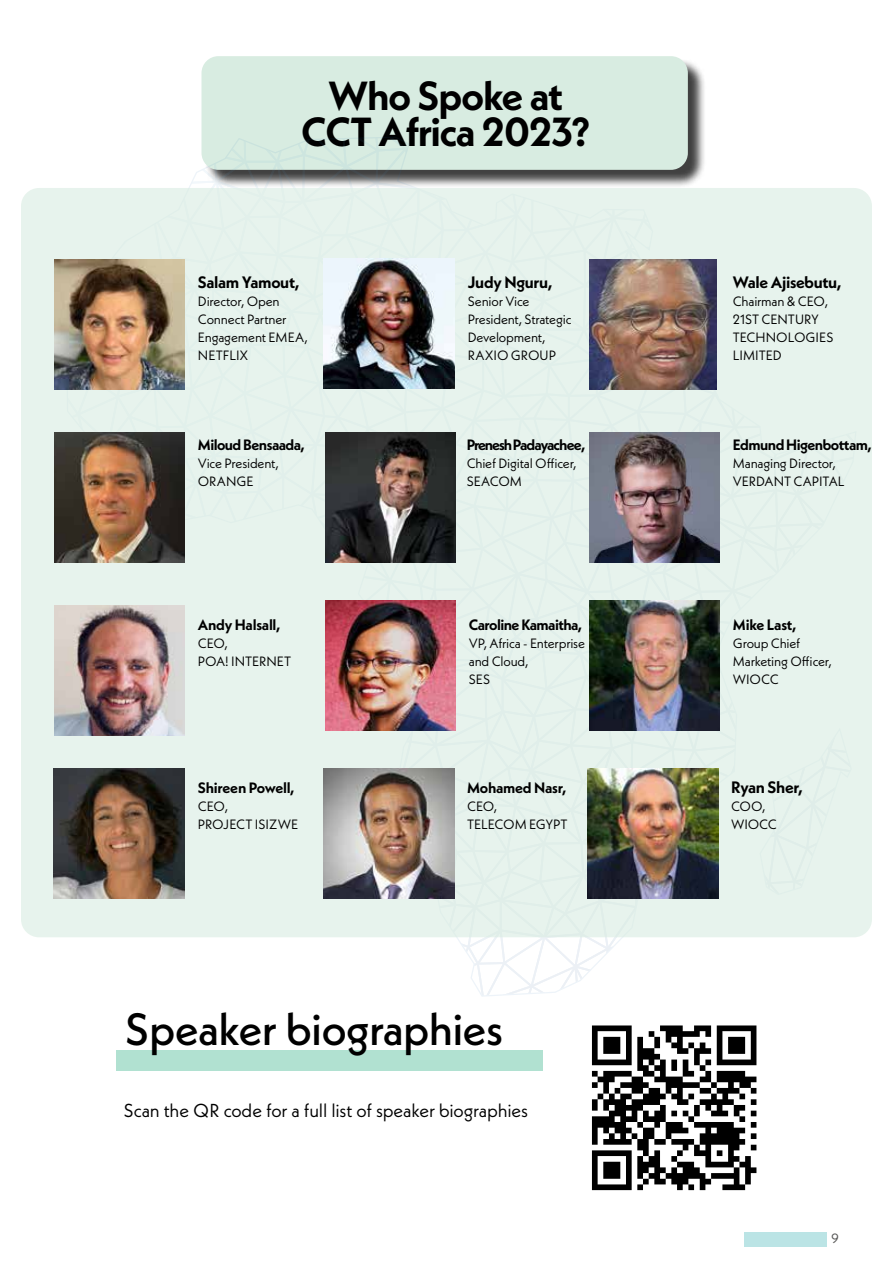
<style>
.page{position:relative;width:893px;height:1268px;background:#fff}
.page>*{position:absolute;margin:0;border:0;box-sizing:border-box;transform-origin:0 0}
.t1{font:500 45px "Neue Kabel";letter-spacing:-.01em;color:#000}
.t2{font:700 40.5px/36px "Neue Kabel";letter-spacing:-.03em;color:#000;text-align:center}
.t3{font:18.75px "Neue Kabel";letter-spacing:-.01em;color:#000}
.t4{font:700 16.5px "Neue Kabel";letter-spacing:-.02em;color:#000}
.t5{font:700 15px "Neue Kabel";letter-spacing:-.035em;color:#000}
.t6{font:700 15px "Neue Kabel";letter-spacing:-.015em;color:#000}
.t7{font:700 15px "Neue Kabel";letter-spacing:-.075em;color:#000}
.t8{font:13.5px/18px "Neue Kabel";letter-spacing:-.015em;color:#000}
.t9{font:13.5px "Neue Kabel";color:#575756}
</style>
<div class="page">
<div style="left:204px;top:58px;width:502px;height:131px;background:#000;opacity:.75"></div>
<div style="left:201px;top:56px;width:487px;height:114px;background:#d8ece1;border-radius:17px"></div>
<svg style="left:189px;top:136px;width:517px;height:861px"></svg>
<div style="left:21px;top:188px;width:851px;height:749px;background:#e7f3ed;border-radius:18px"></div>
<img style="left:324px;top:258px;width:131px;height:130px">
<img style="left:589px;top:259px;width:127px;height:130px">
<img style="left:54px;top:259px;width:131px;height:130px">
<img style="left:325px;top:432px;width:131px;height:130px">
<img style="left:589px;top:432px;width:131px;height:130px">
<img style="left:54px;top:432px;width:131px;height:130px">
<img style="left:325px;top:600px;width:131px;height:130px">
<img style="left:589px;top:600px;width:131px;height:130px">
<img style="left:54px;top:605px;width:131px;height:130px">
<img style="left:323px;top:768px;width:131px;height:130px">
<img style="left:53px;top:768px;width:131px;height:130px">
<img style="left:587px;top:768px;width:131px;height:130px">
<div style="left:116px;top:1049px;width:427px;height:21px;background:#b1e1d1"></div>
<svg style="left:591px;top:1025px;width:166px;height:166px"></svg>
<div style="left:745px;top:1232px;width:82px;height:14px;background:#bbe4e5"></div>
<h2 class="t2" style="left:301px;top:78px;width:291px">Who Spoke at<br>CCT Africa 2023?</h2>
<p class="t4" style="left:198px;top:272px;width:103px">Salam Yamout,</p>
<p class="t8" style="left:198px;top:292px;width:112px">Director, Open<br>Connect Partner<br>Engagement EMEA,<br>NETFLIX</p>
<p class="t5" style="left:198px;top:435px;width:109px">Miloud Bensaada,</p>
<p class="t8" style="left:198px;top:454px;width:83px">Vice President,<br>ORANGE</p>
<p class="t6" style="left:198px;top:615px;width:84px">Andy Halsall,</p>
<p class="t8" style="left:198px;top:634px;width:95px">CEO,<br>POA! INTERNET</p>
<p class="t6" style="left:198px;top:777px;width:98px">Shireen Powell,</p>
<p class="t8" style="left:198px;top:796px;width:102px">CEO,<br>PROJECT ISIZWE</p>
<p class="t4" style="left:468px;top:272px;width:86px">Judy Nguru,</p>
<p class="t8" style="left:468px;top:292px;width:105px">Senior Vice<br>President, Strategic<br>Development,<br>RAXIO GROUP</p>
<p class="t7" style="left:467px;top:435px;width:120px">Prenesh Padayachee,</p>
<p class="t8" style="left:467px;top:454px;width:111px">Chief Digital Officer,<br>SEACOM</p>
<p class="t5" style="left:469px;top:615px;width:115px">Caroline Kamaitha,</p>
<p class="t8" style="left:469px;top:634px;width:118px">VP, Africa - Enterprise and Cloud,<br>SES</p>
<p class="t6" style="left:467px;top:777px;width:101px">Mohamed Nasr,</p>
<p class="t8" style="left:467px;top:796px;width:102px">CEO,<br>TELECOM EGYPT</p>
<h1 class="t1" style="left:125px;top:999px;width:379px">Speaker biographies</h1>
<h3 class="t3" style="left:124px;top:1097px;width:406px">Scan the QR code for a full list of speaker biographies</h3>
<p class="t4" style="left:733px;top:272px;width:110px">Wale Ajisebutu,</p>
<p class="t8" style="left:733px;top:292px;width:102px">Chairman &amp; CEO,<br>21ST CENTURY<br>TECHNOLOGIES<br>LIMITED</p>
<p class="t5" style="left:733px;top:435px;width:141px">Edmund Higenbottam,</p>
<p class="t8" style="left:733px;top:454px;width:114px">Managing Director,<br>VERDANT CAPITAL</p>
<p class="t6" style="left:733px;top:615px;width:65px">Mike Last,</p>
<p class="t8" style="left:733px;top:634px;width:100px">Group Chief<br>Marketing Officer,<br>WIOCC</p>
<p class="t4" style="left:731px;top:776px;width:73px">Ryan Sher,</p>
<p class="t8" style="left:731px;top:796px;width:48px">COO,<br>WIOCC</p>
<p class="t9" style="left:831px;top:1229px;width:9px">9</p>
</div>
